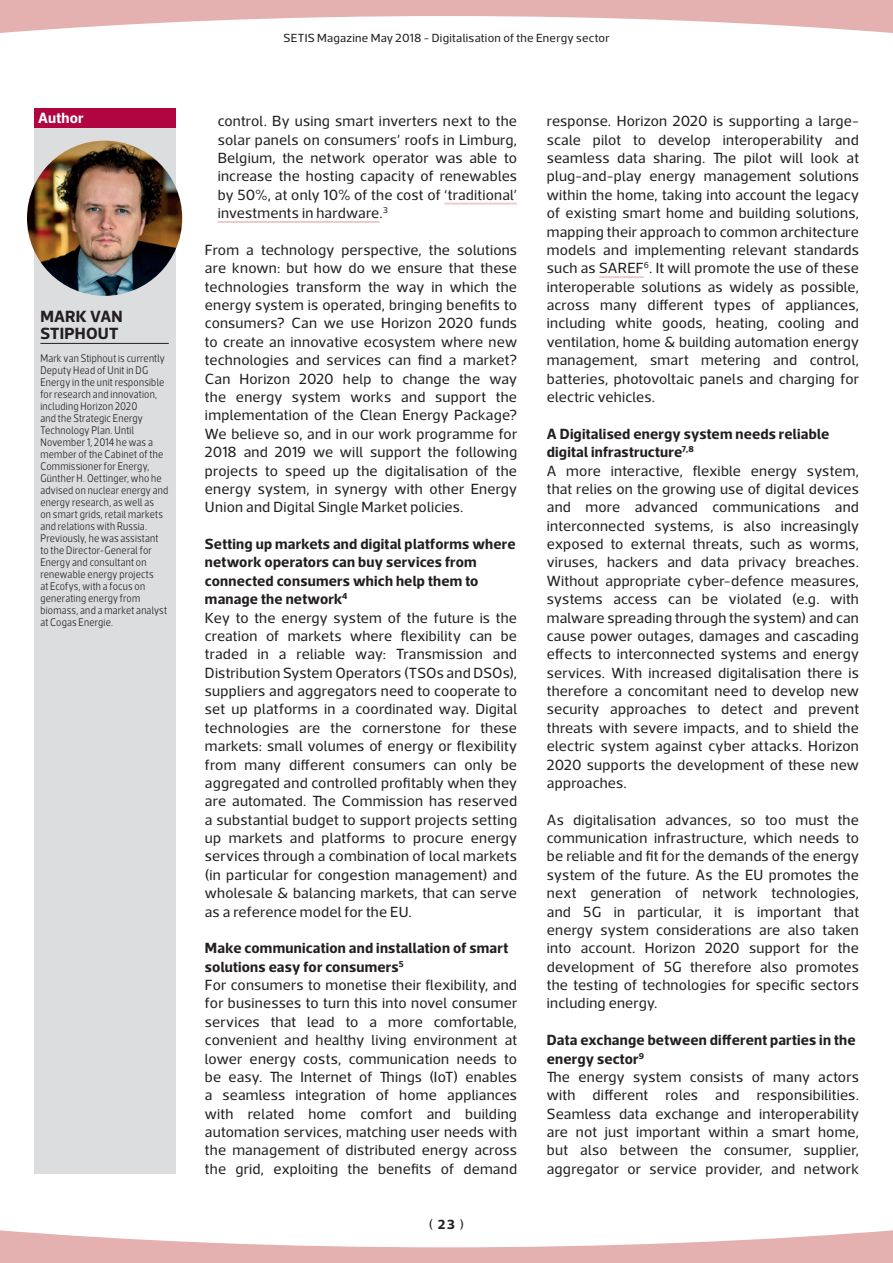
<style>
.page{position:relative;width:893px;height:1263px;background:#fff}
.page>*{position:absolute;margin:0;border:0;box-sizing:border-box;transform-origin:0 0}
.t1{font:700 16.5px/17.2px "Acto";letter-spacing:.01em;color:#231f20}
.t2{font:15px/18.3px "Acto";letter-spacing:.015em;color:#231f20;text-align:justify}
.t3{font:700 15px "Acto";letter-spacing:.015em;color:#fff}
.t4{font:13.5px "Acto";color:#231f20}
.t5{font:12px "Acto";letter-spacing:.02em;color:#231f20}
.t6{font:300 11.25px/12px "Acto";letter-spacing:.025em;color:#231f20;scale:.85 1}
.s1{font-weight:700}
</style>
<div class="page">
<hr style="left:599px;top:276px;width:45px;height:2px;background:#edc9c7">
<hr style="left:445px;top:203px;width:72px;height:2px;background:#edc9c7">
<hr style="left:218px;top:221px;width:161px;height:2px;background:#edc9c7">
<svg style="left:0;top:0;width:893px;height:33px"></svg>
<svg style="left:0;top:1230px;width:893px;height:33px"></svg>
<div style="left:34px;top:109px;width:141px;height:1065px;background:#dcdddf"></div>
<hr style="left:40px;top:343px;width:129px;height:1px;background:#231f20">
<div style="left:34px;top:108px;width:141px;height:19px;background:#b00540"></div>
<img style="left:27px;top:141px;width:155px;height:155px;border-radius:78px">
<p class="t3" style="left:38px;top:108px;width:47px">Author</p>
<p class="t1" style="left:40px;top:307px;width:84px">MARK VAN<br>STIPHOUT</p>
<p class="t6" style="left:40px;top:352px;width:152px">Mark van Stiphout is currently<br>Deputy Head of Unit in DG<br>Energy in the unit responsible for research and innovation, including Horizon 2020<br>and the Strategic Energy<br>Technology Plan. Until<br>November 1, 2014 he was a member of the Cabinet of the<br>Commissioner for Energy,<br>Günther H. Oettinger, who he advised on nuclear energy and energy research, as well as<br>on smart grids, retail markets and relations with Russia.<br>Previously, he was assistant to the Director-General for<br>Energy and consultant on renewable energy projects<br>at Ecofys, with a focus on generating energy from biomass, and a market analyst at Cogas Energie.</p>
<p class="t5" style="left:284px;top:31px;width:327px">SETIS Magazine May 2018 - Digitalisation of the Energy sector</p>
<p class="t2" style="left:218px;top:112px;width:301px">control. By using smart inverters next to the solar panels on consumers’ roofs in Limburg, Belgium, the network operator was able to increase the hosting capacity of renewables by 50%, at only 10% of the cost of ‘traditional’ investments in hardware.<sup>3</sup></p>
<p class="t2" style="left:205px;top:240px;width:314px">From a technology perspective, the solutions are known: but how do we ensure that these technologies transform the way in which the energy system is operated, bringing benefits to consumers? Can we use Horizon 2020 funds to create an innovative ecosystem where new technologies and services can find a market?<br>Can Horizon 2020 help to change the way the energy system works and support the implementation of the Clean Energy Package?<br>We believe so, and in our work programme for 2018 and 2019 we will support the following projects to speed up the digitalisation of the energy system, in synergy with other Energy Union and Digital Single Market policies.</p>
<p class="t2" style="left:205px;top:534px;width:314px;text-align:left"><span class="s1">Setting up markets and digital platforms where network operators can buy services from connected consumers which help them to manage the network</span><sup>4<br></sup>Key to the energy system of the future is the creation of markets where flexibility can be traded in a reliable way: Transmission and Distribution System Operators (TSOs and DSOs), suppliers and aggregators need to cooperate to set up platforms in a coordinated way. Digital technologies are the cornerstone for these markets: small volumes of energy or flexibility from many different consumers can only be aggregated and controlled profitably when they are automated. The Commission has reserved a substantial budget to support projects setting up markets and platforms to procure energy services through a combination of local markets (in particular for congestion management) and wholesale &amp; balancing markets, that can serve as a reference model for the EU.</p>
<p class="t2" style="left:205px;top:939px;width:314px;text-align:left"><span class="s1">Make communication and installation of smart solutions easy for consumers</span><sup>5<br></sup>For consumers to monetise their flexibility, and for businesses to turn this into novel consumer services that lead to a more comfortable, convenient and healthy living environment at lower energy costs, communication needs to be easy. The Internet of Things (IoT) enables a seamless integration of home appliances with related home comfort and building automation services, matching user needs with the management of distributed energy across the grid, exploiting the benefits of demand</p>
<p class="t4" style="left:429px;top:1216px;width:37px">( <span class="s1">23</span> )</p>
<p class="t2" style="left:547px;top:112px;width:314px">response. Horizon 2020 is supporting a large&shy;scale pilot to develop interoperability and seamless data sharing. The pilot will look at plug-and-play energy management solutions within the home, taking into account the legacy of existing smart home and building solutions, mapping their approach to common architecture models and implementing relevant standards such as SAREF<sup>6</sup>. It will promote the use of these interoperable solutions as widely as possible, across many different types of appliances, including white goods, heating, cooling and ventilation, home &amp; building automation energy management, smart metering and control, batteries, photovoltaic panels and charging for electric vehicles.</p>
<p class="t2" style="left:547px;top:424px;width:314px;text-align:left"><span class="s1">A Digitalised energy system needs reliable digital infrastructure</span><sup>7,8<br></sup>A more interactive, flexible energy system, that relies on the growing use of digital devices and more advanced communications and interconnected systems, is also increasingly exposed to external threats, such as worms, viruses, hackers and data privacy breaches.<br>Without appropriate cyber-defence measures, systems access can be violated (e.g. with malware spreading through the system) and can cause power outages, damages and cascading effects to interconnected systems and energy services. With increased digitalisation there is therefore a concomitant need to develop new security approaches to detect and prevent threats with severe impacts, and to shield the electric system against cyber attacks. Horizon 2020 supports the development of these new approaches.</p>
<p class="t2" style="left:547px;top:810px;width:314px">As digitalisation advances, so too must the communication infrastructure, which needs to be reliable and fit for the demands of the energy system of the future. As the EU promotes the next generation of network technologies, and 5G in particular, it is important that energy system considerations are also taken into account. Horizon 2020 support for the development of 5G therefore also promotes the testing of technologies for specific sectors including energy.</p>
<p class="t2" style="left:547px;top:1031px;width:314px;text-align:left"><span class="s1">Data exchange between different parties in the energy sector</span><sup>9<br></sup>The energy system consists of many actors with different roles and responsibilities.<br>Seamless data exchange and interoperability are not just important within a smart home, but also between the consumer, supplier, aggregator or service provider, and network</p>
</div>
